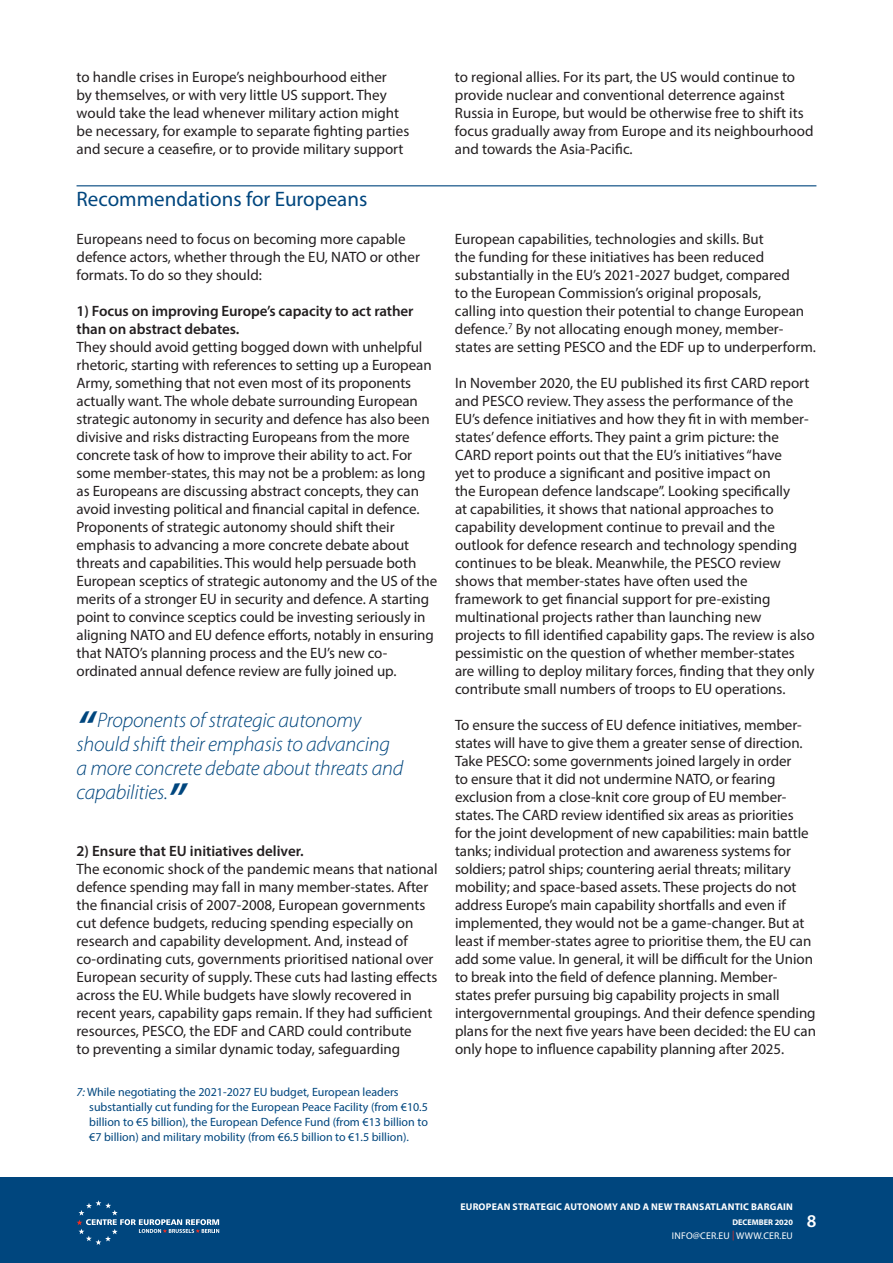
<style>
.page{position:relative;width:893px;height:1263px;background:#fff}
.page>*{position:absolute;margin:0;border:0;box-sizing:border-box;transform-origin:0 0}
.t1{font:italic 300 21px/24px "Myriad Pro";letter-spacing:-.01em;color:#00467e}
.Section_Breaks{font:21px "Myriad Pro";color:#00467e}
.t2{font:600 18px "Myriad Pro";color:#fff}
.Body_Copy{font:15px/18px "Myriad Pro";letter-spacing:-.005em;color:#231f20}
.Footnotes{font:12px/15px "Myriad Pro";color:#00467e}
.t3{font:700 9.75px "Myriad Pro";letter-spacing:.02em;color:#fff}
.t4{font:9.75px "Myriad Pro";letter-spacing:.02em;color:#fff}
.t5{font:700 8.25px "Myriad Pro";color:#fff}
.s1{font-weight:600}
.s2{font-weight:600;font-size:45px}
.s3{font-style:italic}
.s4{color:#ee2e22}
</style>
<div class="page">
<div style="left:0;top:1178px;width:893px;height:85px;background:#00467e"></div>
<svg style="left:77px;top:1200px;width:142px;height:45px"></svg>
<hr style="left:77px;top:185px;width:739px;height:1px;background:#00467e">
<p class="Body_Copy" style="left:77px;top:68px;width:334px">to handle crises in Europe’s neighbourhood either<br>by themselves, or with very little US support. They would take the lead whenever military action might be necessary, for example to separate fighting parties and secure a ceasefire, or to provide military support</p>
<p class="Body_Copy" style="left:455px;top:68px;width:360px">to regional allies. For its part, the US would continue to provide nuclear and conventional deterrence against Russia in Europe, but would be otherwise free to shift its focus gradually away from Europe and its neighbourhood and towards the Asia-Pacific.</p>
<p class="Section_Breaks" style="left:77px;top:186px;width:292px">Recommendations for Europeans</p>
<p class="Body_Copy" style="left:77px;top:229px;width:345px">Europeans need to focus on becoming more capable defence actors, whether through the EU, NATO or other formats. To do so they should:</p>
<p class="Body_Copy" style="left:77px;top:301px;width:362px"><span class="s1">1) Focus on improving Europe’s capacity to act rather than on abstract debates.<br></span>They should avoid getting bogged down with unhelpful rhetoric, starting with references to setting up a European Army, something that not even most of its proponents actually want. The whole debate surrounding European strategic autonomy in security and defence has also been divisive and risks distracting Europeans from the more concrete task of how to improve their ability to act. For some member-states, this may not be a problem: as long as Europeans are discussing abstract concepts, they can avoid investing political and financial capital in defence.<br>Proponents of strategic autonomy should shift their emphasis to advancing a more concrete debate about threats and capabilities. This would help persuade both European sceptics of strategic autonomy and the US of the merits of a stronger EU in security and defence. A starting point to convince sceptics could be investing seriously in aligning NATO and EU defence efforts, notably in ensuring that NATO’s planning process and the EU’s new co&shy;ordinated annual defence review are fully joined up.</p>
<p class="Body_Copy" style="left:455px;top:229px;width:362px">European capabilities, technologies and skills. But<br>the funding for these initiatives has been reduced substantially in the EU’s 2021-2027 budget, compared<br>to the European Commission’s original proposals,<br>calling into question their potential to change European defence.<sup>7</sup> By not allocating enough money, member&shy;states are setting PESCO and the EDF up to underperform.</p>
<p class="Body_Copy" style="left:455px;top:373px;width:361px">In November 2020, the EU published its first CARD report and PESCO review. They assess the performance of the EU’s defence initiatives and how they fit in with member&shy;states’ defence efforts. They paint a grim picture: the CARD report points out that the EU’s initiatives “have<br>yet to produce a significant and positive impact on<br>the European defence landscape”. Looking specifically<br>at capabilities, it shows that national approaches to capability development continue to prevail and the outlook for defence research and technology spending continues to be bleak. Meanwhile, the PESCO review shows that member-states have often used the framework to get financial support for pre-existing multinational projects rather than launching new projects to fill identified capability gaps. The review is also pessimistic on the question of whether member-states are willing to deploy military forces, finding that they only contribute small numbers of troops to EU operations.</p>
<p class="Body_Copy" style="left:455px;top:715px;width:363px">To ensure the success of EU defence initiatives, member&shy;states will have to give them a greater sense of direction.<br>Take PESCO: some governments joined largely in order<br>to ensure that it did not undermine NATO, or fearing exclusion from a close-knit core group of EU member&shy;states. The CARD review identified six areas as priorities<br>for the joint development of new capabilities: main battle tanks; individual protection and awareness systems for soldiers; patrol ships; countering aerial threats; military mobility; and space-based assets. These projects do not address Europe’s main capability shortfalls and even if implemented, they would not be a game-changer. But at least if member-states agree to prioritise them, the EU can add some value. In general, it will be difficult for the Union to break into the field of defence planning. Member&shy;states prefer pursuing big capability projects in small intergovernmental groupings. And their defence spending plans for the next five years have been decided: the EU can only hope to influence capability planning after 2025.</p>
<p class="t1" style="left:77px;top:708px;width:328px"><span class="s2">“</span> Proponents of strategic autonomy should shift their emphasis to advancing a more concrete debate about threats and capabilities.<span class="s2">”</span></p>
<p class="Body_Copy" style="left:77px;top:841px;width:363px"><span class="s1">2) Ensure that EU initiatives deliver.<br></span>The economic shock of the pandemic means that national defence spending may fall in many member-states. After the financial crisis of 2007-2008, European governments cut defence budgets, reducing spending especially on research and capability development. And, instead of co-ordinating cuts, governments prioritised national over European security of supply. These cuts had lasting effects across the EU. While budgets have slowly recovered in recent years, capability gaps remain. If they had sufficient resources, PESCO, the EDF and CARD could contribute<br>to preventing a similar dynamic today, safeguarding</p>
<p class="Footnotes" style="left:89px;top:1084px;width:340px;text-indent:-13px"><span class="s3">7:</span> While negotiating the 2021-2027 EU budget, European leaders substantially cut funding for the European Peace Facility (from €10.5 billion to €5 billion), the European Defence Fund (from €13 billion to €7 billion) and military mobility (from €6.5 billion to €1.5 billion).</p>
<p class="t3" style="left:460px;top:1200px;width:334px">EUROPEAN STRATEGIC AUTONOMY AND A NEW TRANSATLANTIC BARGAIN</p>
<p class="t5" style="left:732px;top:1217px;width:62px">DECEMBER 2020</p>
<p class="t4" style="left:672px;top:1229px;width:123px">INFO@CER.EU <span class="s4">|</span> WWW.CER.EU</p>
<p class="t2" style="left:807px;top:1210px;width:11px">8</p>
</div>
